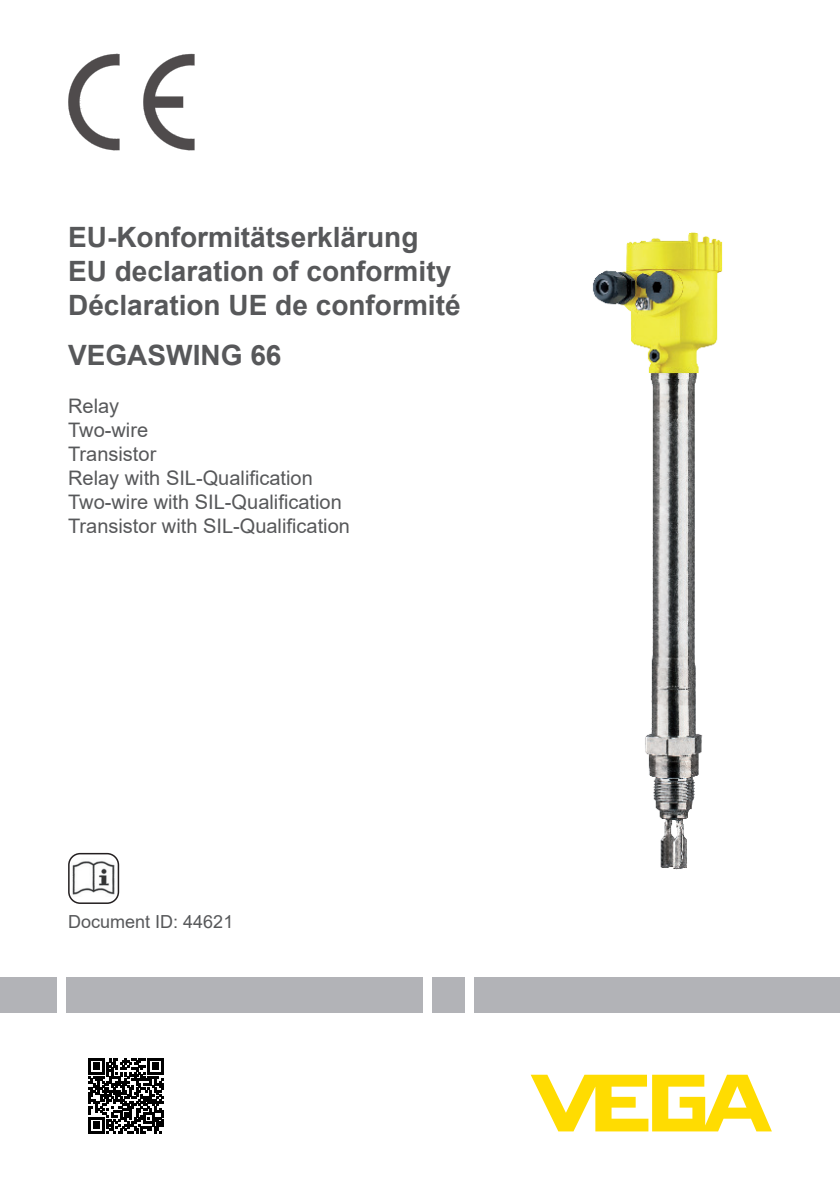
<style>
.page{position:relative;width:840px;height:1191px;background:#fff}
.page>*{position:absolute;margin:0;border:0;box-sizing:border-box;transform-origin:0 0}
.t1{font:700 28px/33.6px "Arial";color:#57585a}
.t2{font:20px/24px "Arial";color:#57585a}
.t3{font:18px "Arial";color:#57585a}
</style>
<div class="page">
<img style="left:72px;top:858px;width:48px;height:45px">
<svg style="left:530px;top:1074px;width:241px;height:57px"></svg>
<img style="left:593px;top:232px;width:130px;height:638px">
<div style="left:68px;top:853px;width:51px;height:51px;border:2px solid #231f20;border-radius:11px"></div>
<div style="left:0;top:977px;width:839px;height:35px;background:#b2b3b7"></div>
<svg style="left:143px;top:54px;width:51px;height:96px"></svg>
<svg style="left:68px;top:54px;width:52px;height:96px"></svg>
<div style="left:465px;top:958px;width:8px;height:67px;background:#fff"></div>
<div style="left:57px;top:961px;width:8px;height:67px;background:#fff"></div>
<div style="left:422px;top:957px;width:9px;height:66px;background:#fff"></div>
<svg style="left:88px;top:1058px;width:75px;height:75px"></svg>
<h1 class="t1" style="left:68px;top:221px;width:394px">EU-Konformitätserklärung<br>EU declaration of conformity<br>Déclaration UE de conformité</h1>
<h1 class="t1" style="left:68px;top:339px;width:215px">VEGASWING 66</h1>
<p class="t2" style="left:68px;top:394px;width:283px">Relay<br>Two-wire<br>Transistor<br>Relay with SIL-Qualification<br>Two-wire with SIL-Qualification<br>Transistor with SIL-Qualification</p>
<p class="t3" style="left:68px;top:909px;width:167px">Document ID: 44621</p>
</div>
